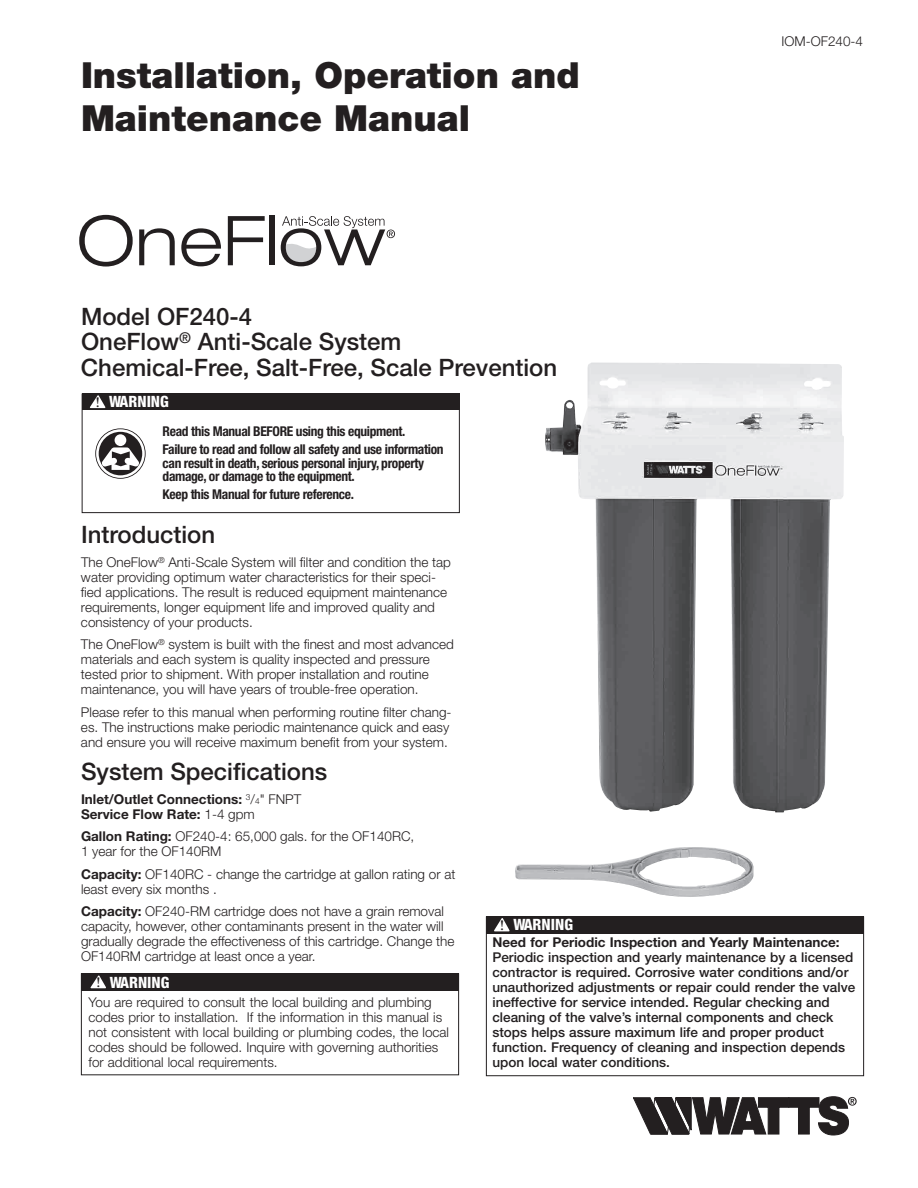
<style>
.page{position:relative;width:918px;height:1188px;background:#fff}
.page>*{position:absolute;margin:0;border:0;box-sizing:border-box;transform-origin:0 0}
.t1{font:900 36px/43.2px "Helvetica Neue LT Std";color:#231f20}
.t2{font:500 24px/25.5px "Helvetica Neue LT Std";color:#231f20}
.t3{font:800 condensed 15.6px "Helvetica Neue LT Std";color:#fff}
.t4{font:300 13.5px/15px "Helvetica Neue LT Std";color:#231f20}
.t5{font:500 13.5px/15px "Helvetica Neue LT Std";color:#231f20}
.t6{font:700 condensed 13.5px/17.9px "Helvetica Neue LT Std";letter-spacing:-.025em;color:#231f20}
.t7{font:700 13.5px/15px "Helvetica Neue LT Std";color:#231f20}
.s1{font-family:"Minion Pro Semibold Subh";font-weight:400;font-stretch:normal;font-size:14.55px;color:#231f20}
.s2{font-weight:300}
.s3{font-weight:300;font-size:8.4px}
.s4{font-weight:700}
</style>
<div class="page">
<img style="left:515px;top:362px;width:329px;height:535px">
<svg style="left:633px;top:1096px;width:224px;height:40px"></svg>
<svg style="left:79px;top:215px;width:54px;height:52px"></svg>
<svg style="left:139px;top:228px;width:36px;height:37px"></svg>
<svg style="left:181px;top:228px;width:40px;height:38px"></svg>
<svg style="left:228px;top:216px;width:37px;height:49px"></svg>
<div style="left:269px;top:216px;width:5px;height:49px;background:#231f20"></div>
<svg style="left:281px;top:216px;width:114px;height:50px"></svg>
<div style="left:82px;top:393px;width:378px;height:17px;background:#231f20"></div>
<svg style="left:90px;top:396px;width:16px;height:12px"></svg>
<svg style="left:95px;top:428px;width:51px;height:51px"></svg>
<div style="left:96px;top:429px;width:49px;height:49px;border:3px solid #fff;border-radius:50%"></div>
<div style="left:115px;top:434px;width:11px;height:12px;background:#fff;border-radius:50%"></div>
<svg style="left:102px;top:447px;width:38px;height:23px"></svg>
<div style="left:82px;top:394px;width:378px;height:119px;border:1px solid #231f20"></div>
<div style="left:486px;top:916px;width:378px;height:18px;background:#231f20"></div>
<svg style="left:494px;top:919px;width:16px;height:12px"></svg>
<div style="left:486px;top:917px;width:378px;height:159px;border:1px solid #231f20"></div>
<div style="left:81px;top:974px;width:378px;height:17px;background:#231f20"></div>
<svg style="left:90px;top:976px;width:16px;height:12px"></svg>
<div style="left:81px;top:974px;width:378px;height:101px;border:1px solid #231f20"></div>
<h1 class="t1" style="left:81px;top:53px;width:500px">Installation, Operation and<br>Maintenance Manual</h1>
<h2 class="t2" style="left:81px;top:303px;width:478px">Model OF240-4<br>OneFlow<sup>®</sup> Anti-Scale System<br>Chemical-Free, Salt-Free, Scale Prevention</h2>
<p class="t3" style="left:96px;top:392px;width:74px"><span class="s1">!</span> WARNING</p>
<p class="t6" style="left:163px;top:422px;width:282px">Read this Manual BEFORE using this equipment.<br>Failure to read and follow all safety and use information</p>
<p class="t6" style="left:163px;top:456px;width:263px;line-height:13.5px">can result in death, serious personal injury, property damage, or damage to the equipment.</p>
<p class="t6" style="left:163px;top:485px;width:193px">Keep this Manual for future reference.</p>
<p class="t4" style="left:782px;top:34px;width:83px">IOM-OF240-4</p>
<h2 class="t2" style="left:81px;top:522px;width:136px">Introduction</h2>
<p class="t4" style="left:81px;top:554px;width:372px">The OneFlow<sup>®</sup> Anti-Scale System will filter and condition the tap water providing optimum water characteristics for their speci&shy;fied applications. The result is reduced equipment maintenance requirements, longer equipment life and improved quality and consistency of your products.</p>
<p class="t4" style="left:81px;top:637px;width:374px">The OneFlow<sup>®</sup> system is built with the finest and most advanced materials and each system is quality inspected and pressure tested prior to shipment. With proper installation and routine maintenance, you will have years of trouble-free operation.</p>
<p class="t4" style="left:81px;top:704px;width:372px">Please refer to this manual when performing routine filter chang&shy;es. The instructions make periodic maintenance quick and easy and ensure you will receive maximum benefit from your system.</p>
<h2 class="t2" style="left:81px;top:758px;width:248px">System Specifications</h2>
<p class="t7" style="left:81px;top:791px;width:222px">Inlet/Outlet Connections: <sup>3</sup><span class="s2">/</span><span class="s3">4</span><span class="s2">" FNPT<br></span>Service Flow Rate: <span class="s2">1-4 gpm</span></p>
<p class="t4" style="left:81px;top:829px;width:335px"><span class="s4">Gallon Rating:</span> OF240-4: 65,000 gals. for the OF140RC,<br>1 year for the OF140RM</p>
<p class="t4" style="left:81px;top:866px;width:376px"><span class="s4">Capacity:</span> OF140RC - change the cartridge at gallon rating or at least every six months .</p>
<p class="t4" style="left:81px;top:904px;width:375px"><span class="s4">Capacity:</span> OF240-RM cartridge does not have a grain removal capacity, however, other contaminants present in the water will gradually degrade the effectiveness of this cartridge. Change the OF140RM cartridge at least once a year.</p>
<p class="t3" style="left:97px;top:972px;width:74px"><span class="s1">!</span> WARNING</p>
<p class="t4" style="left:89px;top:995px;width:362px">You are required to consult the local building and plumbing codes prior to installation. If the information in this manual is not consistent with local building or plumbing codes, the local codes should be followed. Inquire with governing authorities for additional local requirements.</p>
<p class="t3" style="left:500px;top:915px;width:74px"><span class="s1">!</span> WARNING</p>
<p class="t7" style="left:492px;top:934px;width:349px">Need for Periodic Inspection and Yearly Maintenance:</p>
<p class="t5" style="left:492px;top:950px;width:364px">Periodic inspection and yearly maintenance by a licensed contractor is required. Corrosive water conditions and/or unauthorized adjustments or repair could render the valve ineffective for service intended. Regular checking and cleaning of the valve’s internal components and check stops helps assure maximum life and proper product function. Frequency of cleaning and inspection depends upon local water conditions.</p>
</div>
